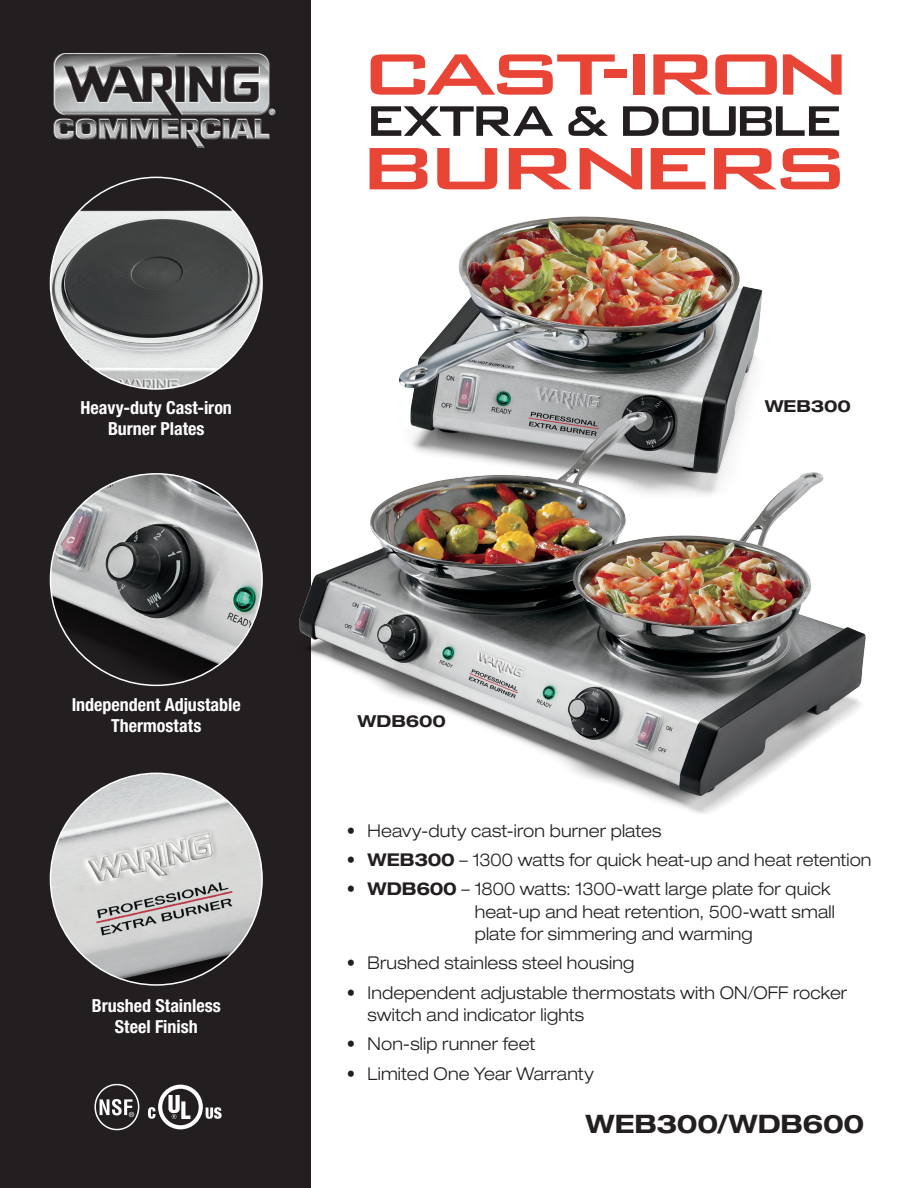
<style>
.page{position:relative;width:918px;height:1188px;background:#fff}
.page>*{position:absolute;margin:0;border:0;box-sizing:border-box;transform-origin:0 0}
.front_header_0516{font:500 80.1px "Bank Gothic BT";letter-spacing:-.14em;color:#e84537;scale:1.29 1}
.front_header_0516-2{font:500 78px "Bank Gothic BT";letter-spacing:-.14em;color:#e84537;scale:1.24 1}
.front_header_0516-3{font:500 57.3px "Bank Gothic BT";letter-spacing:-.1em;color:#231f20}
.front_model_number_0{font:700 expanded 25.5px "Helvetica Neue LT Std";letter-spacing:-.015em;color:#231f20}
.front_feature_callou{font:700 condensed 18px/21px "Helvetica Neue LT Std";color:#fff;text-align:center}
.front_bullets_0516{font:300 expanded 17.7px/22.5px "Helvetica Neue LT Std";letter-spacing:.005em;color:#231f20;scale:.95 1}
.front_product_model{font:700 expanded 16.5px "Helvetica Neue LT Std";letter-spacing:-.01em;color:#231f20}
.s1{font-weight:700}
</style>
<div class="page">
<div style="left:0;top:0;width:310px;height:1188px;background:#231f20"></div>
<img style="left:50px;top:773px;width:212px;height:212px;border-radius:106px">
<img style="left:50px;top:474px;width:212px;height:211px;border-radius:106px">
<img style="left:50px;top:177px;width:212px;height:212px;border-radius:106px">
<img style="left:399px;top:216px;width:364px;height:196px">
<img style="left:299px;top:412px;width:567px;height:418px">
<img style="left:94px;top:1083px;width:46px;height:48px">
<svg style="left:148px;top:1085px;width:74px;height:44px"></svg>
<img style="left:53px;top:53px;width:223px;height:95px">
<p class="front_header_0516-2" style="left:359px;top:32px;width:401px">CAST-IRON</p>
<p class="front_header_0516-3" style="left:364px;top:90px;width:482px">EXTRA &amp; DOUBLE</p>
<p class="front_header_0516" style="left:356px;top:125px;width:386px">BURNERS</p>
<p class="front_feature_callou" style="left:81px;top:396px;width:153px">Heavy-duty Cast-iron</p>
<p class="front_product_model" style="left:765px;top:396px;width:88px">WEB300</p>
<p class="front_feature_callou" style="left:108px;top:417px;width:98px">Burner Plates</p>
<p class="front_feature_callou" style="left:72px;top:694px;width:171px">Independent Adjustable<br>Thermostats</p>
<p class="front_feature_callou" style="left:92px;top:994px;width:130px">Brushed Stainless<br>Steel Finish</p>
<p class="front_product_model" style="left:358px;top:711px;width:90px">WDB600</p>
<p class="front_bullets_0516" style="left:347px;top:819px;width:332px">• Heavy-duty cast-iron burner plates</p>
<p class="front_bullets_0516" style="left:347px;top:848px;width:554px">• <span class="s1">WEB300</span> – 1300 watts for quick heat-up and heat retention</p>
<p class="front_bullets_0516" style="left:475px;top:877px;width:381px;text-indent:-128px">• <span class="s1">WDB600</span> – 1800 watts: 1300-watt large plate for quick heat-up and heat retention, 500-watt small plate for simmering and warming</p>
<p class="front_bullets_0516" style="left:347px;top:952px;width:304px">• Brushed stainless steel housing</p>
<p class="front_bullets_0516" style="left:368px;top:981px;width:506px;text-indent:-21px">• Independent adjustable thermostats with ON/OFF rocker switch and indicator lights</p>
<p class="front_bullets_0516" style="left:347px;top:1033px;width:200px">• Non-slip runner feet</p>
<p class="front_bullets_0516" style="left:347px;top:1062px;width:261px">• Limited One Year Warranty</p>
<p class="front_model_number_0" style="left:586px;top:1108px;width:280px">WEB300/WDB600</p>
</div>
